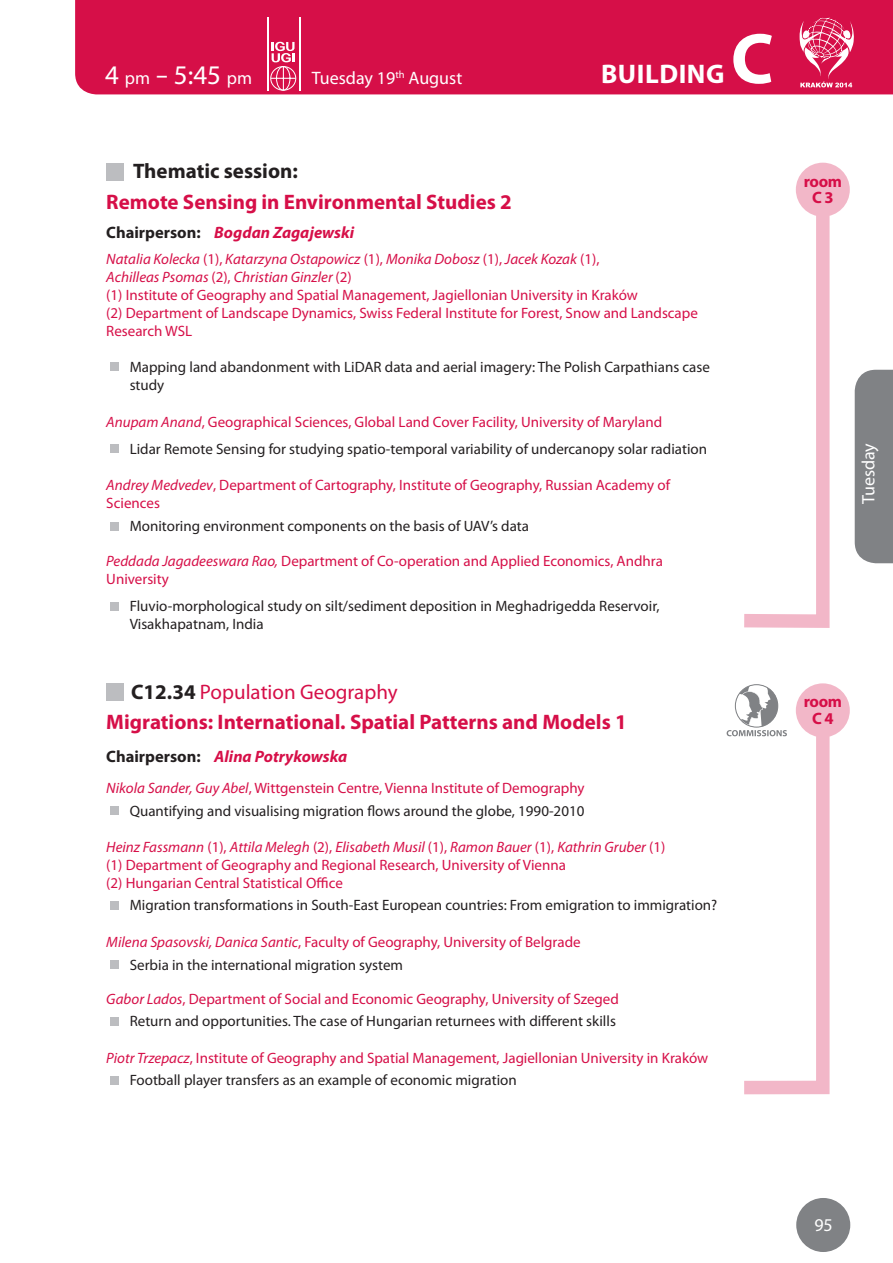
<style>
.page{position:relative;width:893px;height:1263px;background:#fff}
.page>*{position:absolute;margin:0;border:0;box-sizing:border-box;transform-origin:0 0}
.t1{font:700 72px "Myriad Pro";color:#fff}
.t2{font:27px "Myriad Pro";color:#fff}
.t3{font:700 27px "Myriad Pro";color:#fff}
.t4{font:700 21px/29.7px "Myriad Pro";color:#d60f48}
.t5{font:700 21px "Myriad Pro";color:#231f20}
.t6{font:18px "Myriad Pro";color:#fff}
.t7{font:italic 700 16.5px "Myriad Pro";color:#d60f48}
.t8{font:700 16.5px/16.5px "Myriad Pro";letter-spacing:-.025em;color:#d60f48;text-align:center}
.t9{font:15px/18px "Myriad Pro";color:#d60f48}
.t10{font:15px/22.4px "Myriad Pro";color:#231f20}
.s1{font-size:18px}
.s2{font-style:normal;color:#231f20}
.s3{font-style:italic}
.s4{font-style:italic;color:#d60f48}
.s5{color:#d60f48}
.s6{color:#231f20}
.s7{font-weight:400}
</style>
<div class="page">
<div style="left:106px;top:163px;width:17px;height:17px;background:#bcbdc0"></div>
<div style="left:855px;top:370px;width:38px;height:193px;background:#808285"></div>
<div style="left:796px;top:1198px;width:54px;height:54px;background:#808285;border-radius:50%"></div>
<div style="left:75px;top:0;width:818px;height:94px;background:#d60f48"></div>
<svg style="left:800px;top:18px;width:54px;height:69px;background:#e04f79"></svg>
<div style="left:111px;top:363px;width:8px;height:8px;background:#bcbdc0"></div>
<div style="left:111px;top:445px;width:8px;height:8px;background:#bcbdc0"></div>
<div style="left:111px;top:522px;width:8px;height:9px;background:#bcbdc0"></div>
<div style="left:111px;top:602px;width:8px;height:8px;background:#bcbdc0"></div>
<svg style="left:744px;top:176px;width:86px;height:452px"></svg>
<div style="left:796px;top:163px;width:54px;height:54px;background:#f2b7c8;border-radius:50%"></div>
<div style="left:735px;top:684px;width:43px;height:43px;border:1px solid #808285;border-radius:50%"></div>
<svg style="left:727px;top:685px;width:109px;height:410px"></svg>
<div style="left:796px;top:683px;width:54px;height:54px;background:#f2b7c8;border-radius:50%"></div>
<div style="left:106px;top:684px;width:17px;height:17px;background:#bcbdc0"></div>
<div style="left:111px;top:806px;width:8px;height:9px;background:#bcbdc0"></div>
<div style="left:111px;top:901px;width:8px;height:8px;background:#bcbdc0"></div>
<div style="left:111px;top:960px;width:8px;height:9px;background:#bcbdc0"></div>
<div style="left:111px;top:1017px;width:8px;height:8px;background:#bcbdc0"></div>
<div style="left:111px;top:1076px;width:8px;height:9px;background:#bcbdc0"></div>
<svg style="left:270px;top:42px;width:26px;height:49px"></svg>
<hr style="left:267px;top:17px;width:2px;height:74px;background:#fff">
<hr style="left:299px;top:17px;width:1px;height:74px;background:#fff">
<h2 class="t2" style="left:105px;top:58px;width:148px">4 <span class="s1">pm</span> - 5:45 <span class="s1">pm</span></h2>
<p class="t6" style="left:312px;top:67px;width:152px">Tuesday 19<sup>th</sup> August</p>
<h2 class="t3" style="left:601px;top:56px;width:15px">buil</h2>
<h2 class="t3" style="left:659px;top:56px;width:35px">ding</h2>
<h1 class="t1" style="left:731px;top:12px;width:44px">C</h1>
<h3 class="t5" style="left:133px;top:158px;width:166px">Thematic session:</h3>
<h3 class="t4" style="left:106px;top:187px;width:407px">Remote Sensing in Environmental Studies 2</h3>
<p class="t7" style="left:106px;top:221px;width:249px"><span class="s2">Chairperson:</span> Bogdan Zagajewski</p>
<p class="t9" style="left:106px;top:250px;width:593px"><span class="s3">Natalia Kolecka</span> (1), <span class="s3">Katarzyna Ostapowicz</span> (1), <span class="s3">Monika Dobosz</span> (1), <span class="s3">Jacek Kozak</span> (1),<br><span class="s3">Achilleas Psomas</span> (2), <span class="s3">Christian Ginzler</span> (2)<br>(1) Institute of Geography and Spatial Management, Jagiellonian University in Kraków<br>(2) Department of Landscape Dynamics, Swiss Federal Institute for Forest, Snow and Landscape Research WSL</p>
<p class="t10" style="left:130px;top:355px;width:235px">Mapping land abandonment with LiDAR</p>
<p class="t10" style="left:385px;top:355px;width:326px">data and aerial imagery: The Polish Carpathians case</p>
<p class="t10" style="left:130px;top:373px;width:36px">study</p>
<p class="t10" style="left:130px;top:408px;width:579px;line-height:26.5px;text-indent:-23px"><span class="s4">Anupam Anand</span><span class="s5">, Geographical Sciences, Global Land Cover Facility, University of Maryland<br></span>Lidar Remote Sensing for studying spatio-temporal variability of undercanopy solar radiation</p>
<p class="t9" style="left:106px;top:475px;width:566px"><span class="s3">Andrey Medvedev</span>, Department of Cartography, Institute of Geography, Russian Academy of<br>Sciences</p>
<p class="t10" style="left:130px;top:515px;width:401px">Monitoring environment components on the basis of UAV’s data</p>
<p class="t9" style="left:106px;top:552px;width:558px"><span class="s3">Peddada Jagadeeswara Rao,</span> Department of Co-operation and Applied Economics, Andhra<br>University</p>
<p class="t10" style="left:130px;top:597px;width:531px;line-height:18px">Fluvio-morphological study on silt/sediment deposition in Meghadrigedda Reservoir,<br>Visakhapatnam, India</p>
<h3 class="t4" style="left:106px;top:677px;width:522px;text-indent:25px"><span class="s6">C12.34</span> <span class="s7">Population Geography<br></span>Migrations: International. Spatial Patterns and Models 1</h3>
<p class="t7" style="left:106px;top:745px;width:242px"><span class="s2">Chairperson:</span> Alina Potrykowska</p>
<p class="t10" style="left:106px;top:777px;width:480px;text-align:right"><span class="s4">Nikola Sander, Guy Abel</span><span class="s5">, Wittgenstein Centre, Vienna Institute of Demography<br></span>Quantifying and visualising migration flows around the globe, 1990-2010</p>
<p class="t9" style="left:106px;top:837px;width:561px"><span class="s3">Heinz Fassmann</span> (1), <span class="s3">Attila Melegh</span> (2), <span class="s3">Elisabeth Musil</span> (1), <span class="s3">Ramon Bauer</span> (1), <span class="s3">Kathrin Gruber</span> (1) (1) Department of Geography and Regional Research, University of Vienna<br>(2) Hungarian Central Statistical Office</p>
<p class="t10" style="left:130px;top:894px;width:589px">Migration transformations in South-East European countries: From emigration to immigration?</p>
<p class="t9" style="left:130px;top:931px;width:452px;line-height:22.4px;text-indent:-23px"><span class="s3">Milena Spasovski, Danica Santic</span>, Faculty of Geography, University of Belgrade<br><span class="s6">Serbia in the international migration system</span></p>
<p class="t10" style="left:106px;top:987px;width:514px;text-align:right"><span class="s4">Gabor Lados</span><span class="s5">, Department of Social and Economic Geography, University of Szeged<br></span>Return and opportunities. The case of Hungarian returnees with different skills</p>
<p class="t9" style="left:130px;top:1047px;width:580px;line-height:22.4px;text-indent:-23px"><span class="s3">Piotr Trzepacz</span>, Institute of Geography and Spatial Management, Jagiellonian University in Kraków<br><span class="s6">Football player transfers as an example of economic migration</span></p>
<p class="t8" style="left:804px;top:172px;width:40px">room<br>C 3</p>
<p class="t6" style="left:857px;top:504px;width:63px;rotate:-90deg">Tuesday</p>
<p class="t8" style="left:804px;top:693px;width:40px">room<br>C 4</p>
<p class="t6" style="left:814px;top:1214px;width:20px">95</p>
</div>
